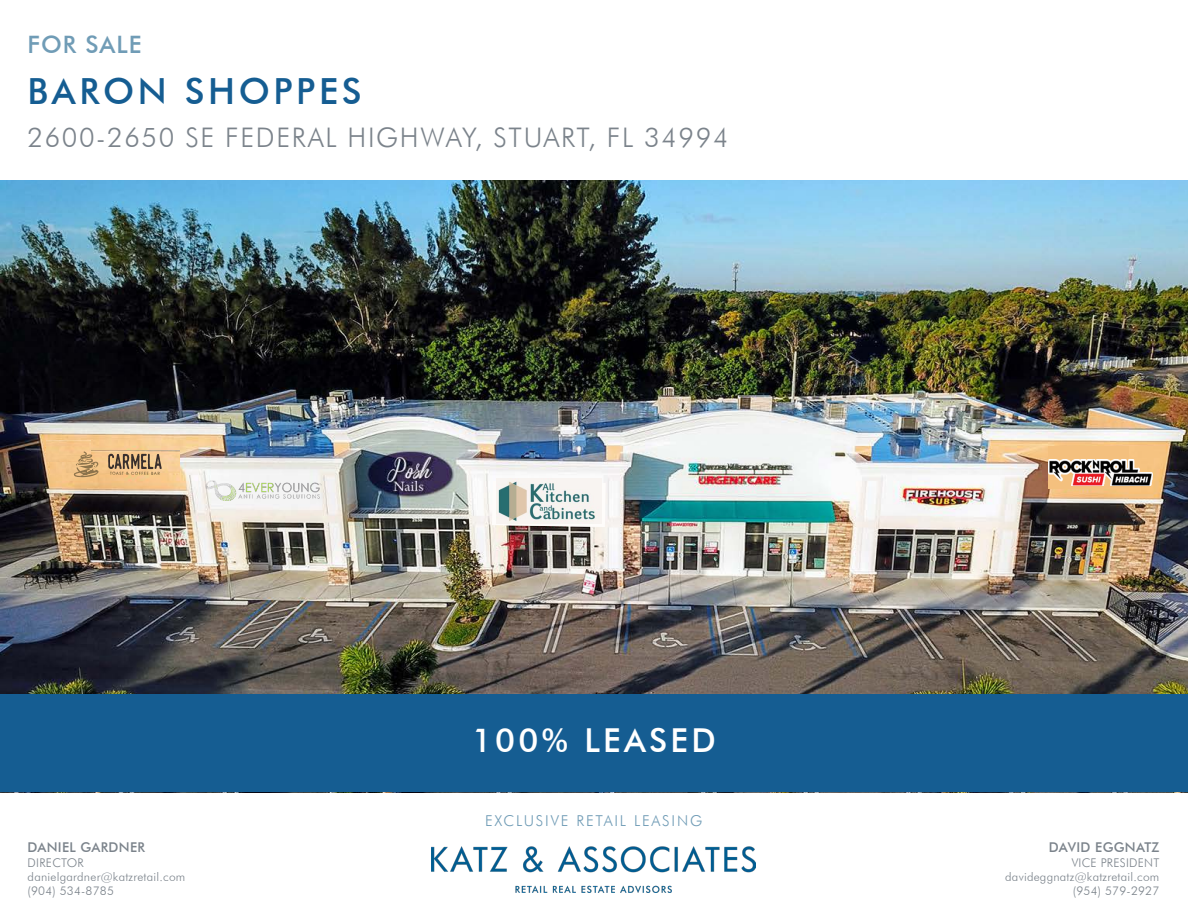
<style>
.page{position:relative;width:1188px;height:918px;background:#fff}
.page>*{position:absolute;margin:0;border:0;box-sizing:border-box;transform-origin:0 0}
.t1{font:500 36px "Futura BT";letter-spacing:.1em;color:#155d92}
.t2{font:500 33px "Futura BT";letter-spacing:.1em;color:#fff}
.t3{font:300 27px "Futura BT";letter-spacing:.06em;color:#7b838b}
.t4{font:500 24px "Futura BT";letter-spacing:.04em;color:#709cb6}
.t5{font:300 15px "Futura BT";letter-spacing:.12em;color:#709cb6}
.t6{font:500 13.5px "Futura BT";letter-spacing:.02em;color:#7b838b}
.t7{font:300 12px "Futura BT";letter-spacing:.02em;color:#7b838b}
</style>
<div class="page">
<img style="left:0;top:180px;width:1188px;height:514px">
<div style="left:0;top:694px;width:1188px;height:98px;background:#155d92"></div>
<img style="left:432px;top:846px;width:324px;height:46px">
<img style="left:99px;top:451px;width:81px;height:21px">
<img style="left:206px;top:480px;width:115px;height:21px">
<svg style="left:492px;top:481px;width:114px;height:46px"></svg>
<img style="left:46px;top:440px;width:45px;height:22px">
<svg style="left:108px;top:453px;width:54px;height:22px"></svg>
<svg style="left:58px;top:451px;width:41px;height:26px"></svg>
<div style="left:1048px;top:446px;width:81px;height:42px;background:#f4c07e"></div>
<img style="left:1048px;top:459px;width:105px;height:26px">
<img style="left:497px;top:479px;width:104px;height:45px">
<p class="t4" style="left:28px;top:30px;width:115px">FOR SALE</p>
<p class="t1" style="left:28px;top:70px;width:335px">BARON SHOPPES</p>
<p class="t3" style="left:28px;top:121px;width:702px">2600-2650 SE FEDERAL HIGHWAY, STUART, FL 34994</p>
<p class="t2" style="left:472px;top:720px;width:245px">100% LEASED</p>
<p class="t6" style="left:28px;top:839px;width:119px">DANIEL GARDNER</p>
<p class="t7" style="left:28px;top:855px;width:58px">DIRECTOR</p>
<p class="t7" style="left:28px;top:870px;width:159px">danielgardner@katzretail.com</p>
<p class="t7" style="left:28px;top:884px;width:88px">(904) 534-8785</p>
<p class="t5" style="left:485px;top:811px;width:219px">EXCLUSIVE RETAIL LEASING</p>
<p class="t6" style="left:1049px;top:839px;width:112px">DAVID EGGNATZ</p>
<p class="t7" style="left:1072px;top:855px;width:89px">VICE PRESIDENT</p>
<p class="t7" style="left:1005px;top:870px;width:156px">davideggnatz@katzretail.com</p>
<p class="t7" style="left:1073px;top:884px;width:88px">(954) 579-2927</p>
</div>
